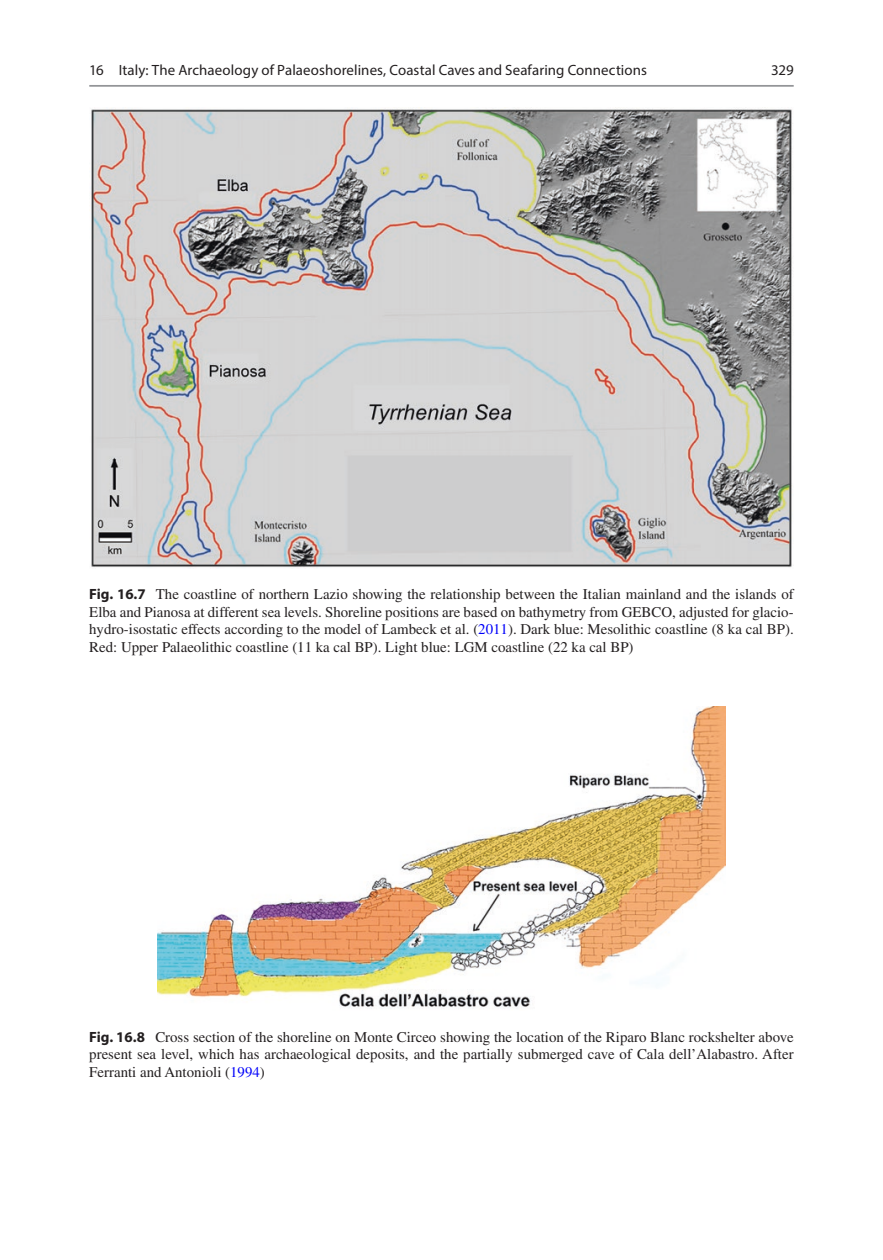
<style>
.page{position:relative;width:883px;height:1260px;background:#fff}
.page>*{position:absolute;margin:0;border:0;box-sizing:border-box;transform-origin:0 0}
.t1{font:14.88px/17.5px "Lkhmsw Times LT Std";color:#231f20;text-align:justify}
.t2{font:14.88px "Pbxbfb Myriad Pro";letter-spacing:.005em;color:#231f20}
.t3{font:14.88px "Sllhxv Myriad Pro";color:#231f20}
.s1{font-family:"Cwfvgx Myriad Pro";font-weight:700}
.s2{color:#0000fa}
</style>
<div class="page">
<img style="left:91px;top:107px;width:702px;height:461px">
<img style="left:158px;top:706px;width:567px;height:302px">
<hr style="left:89px;top:85px;width:705px;height:2px;background:#939598">
<p class="t2" style="left:89px;top:61px;width:559px">16 Italy: The Archaeology of Palaeoshorelines, Coastal Caves and Seafaring Connections</p>
<p class="t3" style="left:771px;top:61px;width:24px">329</p>
<p class="t1" style="left:89px;top:585px;width:706px"><span class="s1">Fig. 16.7</span> The coastline of northern Lazio showing the relationship between the Italian mainland and the islands of Elba and Pianosa at different sea levels. Shoreline positions are based on bathymetry from GEBCO, adjusted for glacio&shy;hydro-isostatic effects according to the model of Lambeck et al. (<span class="s2">2011</span>). Dark blue: Mesolithic coastline (8 ka cal BP).<br>Red: Upper Palaeolithic coastline (11 ka cal BP). Light blue: LGM coastline (22 ka cal BP)</p>
<p class="t1" style="left:89px;top:1028px;width:706px"><span class="s1">Fig. 16.8</span> Cross section of the shoreline on Monte Circeo showing the location of the Riparo Blanc rockshelter above present sea level, which has archaeological deposits, and the partially submerged cave of Cala dell’Alabastro. After Ferranti and Antonioli (<span class="s2">1994</span>)</p>
</div>
